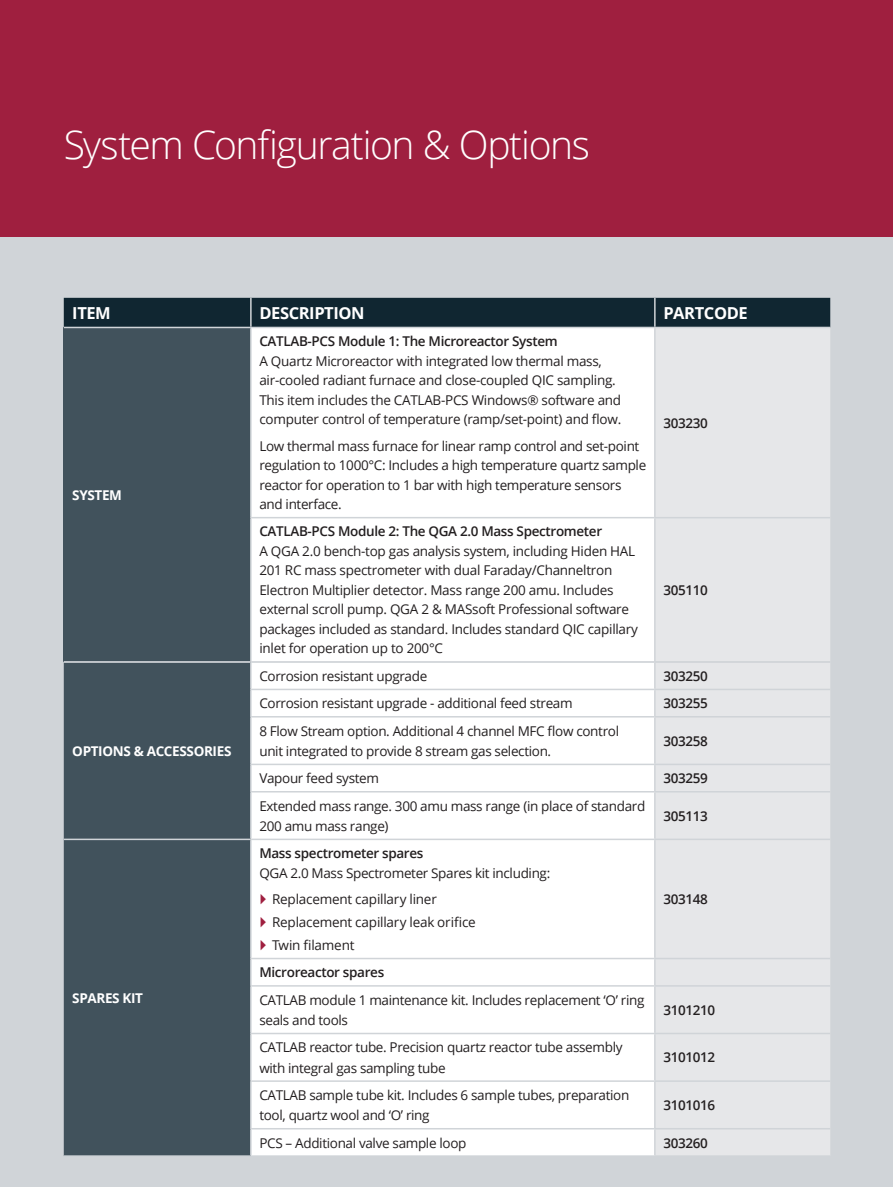
<style>
.page{position:relative;width:893px;height:1187px;background:#fff}
.page>*{position:absolute;margin:0;border:0;box-sizing:border-box;transform-origin:0 0}
.t1{font:300 39px "Open Sans";letter-spacing:-.035em;color:#fff}
.t2{font:700 16.5px "Open Sans";letter-spacing:-.025em;color:#fff}
.t3{font:13.5px/19.5px "Open Sans";letter-spacing:-.025em;color:#231f20}
.t4{font:600 13.5px "Open Sans";letter-spacing:-.025em;color:#231f20}
.t5{font:700 13.5px "Open Sans";letter-spacing:-.025em;color:#fff}
.s1{font-family:"Newspaper Pi BT";color:#9f1f3f}
</style>
<div class="page">
<div style="left:0;top:0;width:893px;height:1186px;background:#d0d4d8"></div>
<div style="left:0;top:0;width:893px;height:236px;background:#9f1f3f"></div>
<div style="left:64px;top:298px;width:766px;height:29px;background:#102631"></div>
<div style="left:64px;top:327px;width:187px;height:335px;background:#41525c"></div>
<div style="left:252px;top:328px;width:402px;height:333px;background:#fff"></div>
<div style="left:656px;top:328px;width:174px;height:333px;background:#e6e7e9"></div>
<hr style="left:250px;top:298px;width:2px;height:29px;background:#d0d4d8">
<hr style="left:654px;top:298px;width:2px;height:29px;background:#d0d4d8">
<hr style="left:64px;top:327px;width:187px;height:1px;background:#d0d4d8">
<hr style="left:250px;top:328px;width:2px;height:189px;background:#d0d4d8">
<hr style="left:250px;top:518px;width:2px;height:143px;background:#d0d4d8">
<hr style="left:250px;top:517px;width:405px;height:1px;background:#d0d4d8">
<hr style="left:655px;top:517px;width:175px;height:1px;background:#d0d4d8">
<div style="left:64px;top:662px;width:186px;height:493px;background:#41525c"></div>
<div style="left:252px;top:663px;width:402px;height:492px;background:#fff"></div>
<div style="left:656px;top:663px;width:174px;height:492px;background:#e6e7e9"></div>
<hr style="left:64px;top:661px;width:187px;height:1px;background:#d0d4d8">
<hr style="left:250px;top:688px;width:405px;height:2px;background:#d0d4d8">
<hr style="left:655px;top:688px;width:175px;height:2px;background:#d0d4d8">
<hr style="left:250px;top:716px;width:405px;height:1px;background:#d0d4d8">
<hr style="left:655px;top:716px;width:175px;height:1px;background:#d0d4d8">
<hr style="left:64px;top:838px;width:187px;height:2px;background:#d0d4d8">
<hr style="left:250px;top:763px;width:405px;height:2px;background:#d0d4d8">
<hr style="left:655px;top:763px;width:175px;height:2px;background:#d0d4d8">
<hr style="left:250px;top:791px;width:405px;height:1px;background:#d0d4d8">
<hr style="left:655px;top:791px;width:175px;height:1px;background:#d0d4d8">
<hr style="left:251px;top:838px;width:404px;height:2px;background:#d0d4d8">
<hr style="left:655px;top:838px;width:175px;height:2px;background:#d0d4d8">
<hr style="left:250px;top:957px;width:405px;height:2px;background:#d0d4d8">
<hr style="left:655px;top:957px;width:175px;height:2px;background:#d0d4d8">
<hr style="left:250px;top:985px;width:405px;height:1px;background:#d0d4d8">
<hr style="left:655px;top:985px;width:175px;height:1px;background:#d0d4d8">
<hr style="left:250px;top:1032px;width:405px;height:2px;background:#d0d4d8">
<hr style="left:655px;top:1032px;width:175px;height:2px;background:#d0d4d8">
<hr style="left:250px;top:1080px;width:405px;height:1px;background:#d0d4d8">
<hr style="left:655px;top:1080px;width:175px;height:1px;background:#d0d4d8">
<hr style="left:250px;top:1127px;width:405px;height:2px;background:#d0d4d8">
<hr style="left:655px;top:1127px;width:175px;height:2px;background:#d0d4d8">
<h1 class="t1" style="left:64px;top:118px;width:528px">System Configuration &amp; Options</h1>
<p class="t2" style="left:72px;top:301px;width:40px">ITEM</p>
<p class="t2" style="left:259px;top:301px;width:107px">DESCRIPTION</p>
<p class="t2" style="left:663px;top:301px;width:86px">PARTCODE</p>
<p class="t5" style="left:72px;top:485px;width:51px">SYSTEM</p>
<p class="t5" style="left:72px;top:741px;width:161px">OPTIONS &amp; ACCESSORIES</p>
<p class="t5" style="left:72px;top:988px;width:72px">SPARES KIT</p>
<p class="t4" style="left:259px;top:332px;width:300px">CATLAB-PCS Module 1: The Microreactor System</p>
<p class="t3" style="left:259px;top:351px;width:363px">A Quartz Microreactor with integrated low thermal mass, air-cooled radiant furnace and close-coupled QIC sampling.<br>This item includes the CATLAB-PCS Windows® software and computer control of temperature (ramp/set-point) and flow.</p>
<p class="t3" style="left:259px;top:435px;width:388px">Low thermal mass furnace for linear ramp control and set-point regulation to 1000°C: Includes a high temperature quartz sample reactor for operation to 1 bar with high temperature sensors and interface.</p>
<p class="t4" style="left:259px;top:522px;width:344px">CATLAB-PCS Module 2: The QGA 2.0 Mass Spectrometer</p>
<p class="t3" style="left:259px;top:541px;width:380px">A QGA 2.0 bench-top gas analysis system, including Hiden HAL 201 RC mass spectrometer with dual Faraday/Channeltron Electron Multiplier detector. Mass range 200 amu. Includes external scroll pump. QGA 2 &amp; MASsoft Professional software packages included as standard. Includes standard QIC capillary inlet for operation up to 200°C</p>
<p class="t4" style="left:663px;top:413px;width:46px">303230</p>
<p class="t4" style="left:663px;top:580px;width:46px">305110</p>
<p class="t3" style="left:259px;top:666px;width:169px">Corrosion resistant upgrade</p>
<p class="t4" style="left:663px;top:666px;width:46px">303250</p>
<p class="t3" style="left:259px;top:693px;width:315px">Corrosion resistant upgrade - additional feed stream</p>
<p class="t4" style="left:663px;top:694px;width:46px">303255</p>
<p class="t3" style="left:259px;top:720px;width:361px;line-height:20.2px">8 Flow Stream option. Additional 4 channel MFC flow control unit integrated to provide 8 stream gas selection.</p>
<p class="t4" style="left:663px;top:731px;width:46px">303258</p>
<p class="t3" style="left:259px;top:768px;width:121px">Vapour feed system</p>
<p class="t4" style="left:663px;top:769px;width:46px">303259</p>
<p class="t3" style="left:259px;top:795px;width:387px;line-height:20.2px">Extended mass range. 300 amu mass range (in place of standard<br>200 amu mass range)</p>
<p class="t4" style="left:663px;top:806px;width:46px">305113</p>
<p class="t4" style="left:259px;top:844px;width:166px">Mass spectrometer spares</p>
<p class="t3" style="left:259px;top:860px;width:292px;line-height:25.5px">QGA 2.0 Mass Spectrometer Spares kit including:<br><span class="s1">V</span> Replacement capillary liner</p>
<p class="t3" style="left:259px;top:910px;width:218px;line-height:23px"><span class="s1">V</span> Replacement capillary leak orifice<br><span class="s1">V</span> Twin filament</p>
<p class="t4" style="left:663px;top:889px;width:46px">303148</p>
<p class="t4" style="left:259px;top:963px;width:126px">Microreactor spares</p>
<p class="t3" style="left:259px;top:989px;width:387px;line-height:20.2px">CATLAB module 1 maintenance kit. Includes replacement ‘O’ ring seals and tools</p>
<p class="t4" style="left:663px;top:1000px;width:53px">3101210</p>
<p class="t3" style="left:259px;top:1036px;width:365px;line-height:20.2px">CATLAB reactor tube. Precision quartz reactor tube assembly with integral gas sampling tube</p>
<p class="t4" style="left:663px;top:1048px;width:53px">3101012</p>
<p class="t3" style="left:259px;top:1084px;width:371px;line-height:20.2px">CATLAB sample tube kit. Includes 6 sample tubes, preparation tool, quartz wool and ‘O’ ring</p>
<p class="t4" style="left:663px;top:1095px;width:53px">3101016</p>
<p class="t3" style="left:259px;top:1132px;width:209px">PCS – Additional valve sample loop</p>
<p class="t4" style="left:663px;top:1133px;width:46px">303260</p>
</div>
